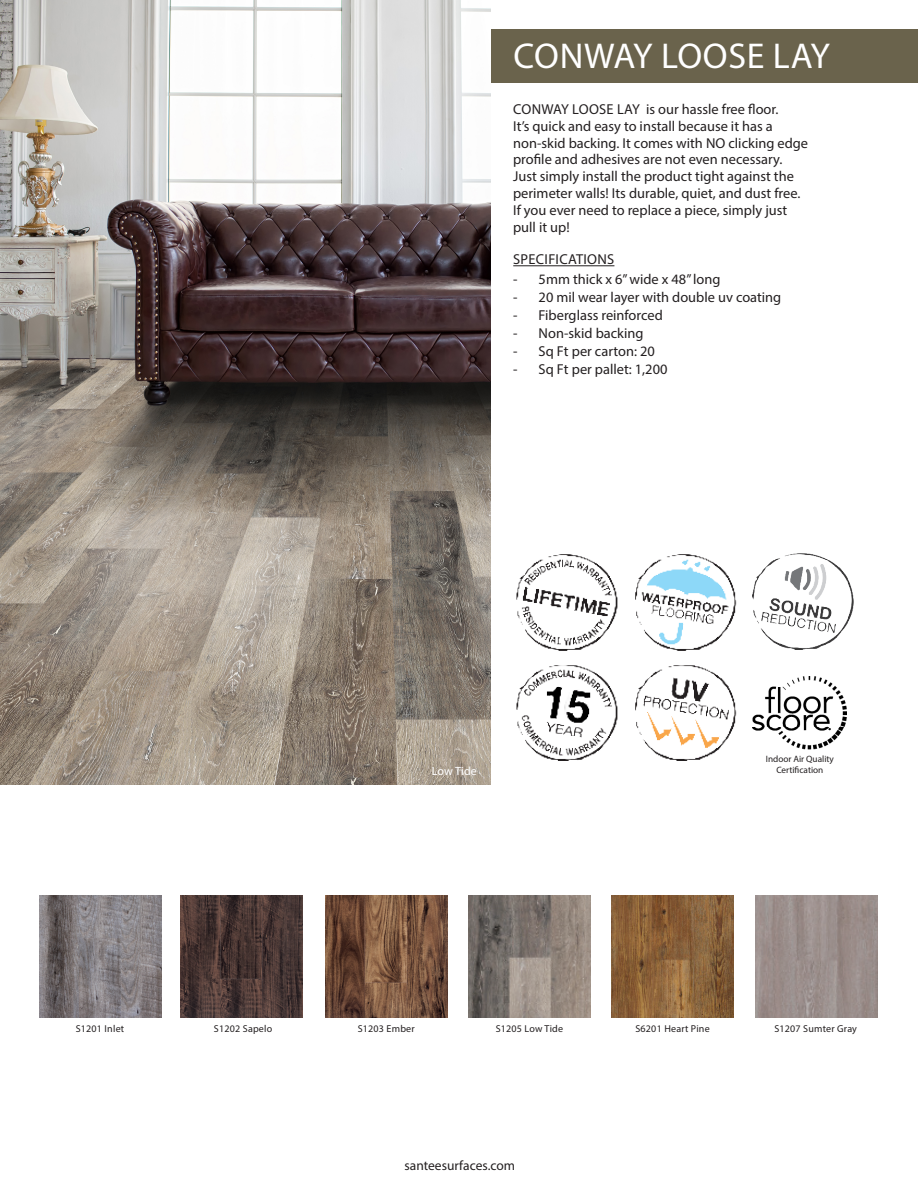
<style>
.page{position:relative;width:918px;height:1188px;background:#fff}
.page>*{position:absolute;margin:0;border:0;box-sizing:border-box;transform-origin:0 0}
.t1{font:36px "Myriad Pro";letter-spacing:.02em;color:#fff}
.t2{font:14.4px/16.8px "Myriad Pro";color:#231f20}
.t3{font:14.4px "Myriad Pro";letter-spacing:.02em;color:#231f20}
.t4{font:13.5px "Myriad Pro";color:#231f20}
.t5{font:12px "Myriad Pro";letter-spacing:.005em;color:#fff}
.t6{font:10.05px "Myriad Pro";letter-spacing:.02em;color:#231f20}
.t7{font:9.15px/11.1px "Myriad Pro";color:#231f20;text-align:center}
</style>
<div class="page">
<div style="left:458px;top:29px;width:460px;height:54px;background:#6a634c"></div>
<img style="left:0;top:0;width:490px;height:785px">
<hr style="left:513px;top:265px;width:101px;height:1px;background:#231f20">
<img style="left:516px;top:554px;width:221px;height:207px">
<img style="left:752px;top:677px;width:95px;height:73px">
<img style="left:752px;top:554px;width:102px;height:96px">
<img style="left:612px;top:895px;width:122px;height:122px">
<img style="left:39px;top:895px;width:122px;height:122px">
<img style="left:180px;top:895px;width:122px;height:122px">
<img style="left:325px;top:895px;width:122px;height:122px">
<img style="left:468px;top:895px;width:122px;height:122px">
<img style="left:755px;top:895px;width:123px;height:122px">
<p class="t1" style="left:513px;top:34px;width:318px">CONWAY LOOSE LAY</p>
<p class="t2" style="left:513px;top:101px;width:267px">CONWAY LOOSE LAY is our hassle free floor.</p>
<p class="t2" style="left:513px;top:117px;width:261px">It’s quick and easy to install because it has a</p>
<p class="t2" style="left:513px;top:134px;width:297px">non-skid backing. It comes with NO clicking edge profile and adhesives are not even necessary.<br>Just simply install the product tight against the perimeter walls! Its durable, quiet, and dust free.</p>
<p class="t2" style="left:513px;top:201px;width:276px">If you ever need to replace a piece, simply just</p>
<p class="t2" style="left:513px;top:218px;width:58px">pull it up!</p>
<p class="t3" style="left:513px;top:251px;width:103px">SPECIFICATIONS</p>
<p class="t2" style="left:513px;top:270px;width:209px">- 5mm thick x 6” wide x 48” long</p>
<p class="t2" style="left:513px;top:288px;width:270px">- 20 mil wear layer with double uv coating</p>
<p class="t2" style="left:513px;top:306px;width:151px">- Fiberglass reinforced</p>
<p class="t2" style="left:513px;top:324px;width:132px">- Non-skid backing</p>
<p class="t2" style="left:513px;top:342px;width:143px">- Sq Ft per carton: 20</p>
<p class="t2" style="left:513px;top:360px;width:156px">- Sq Ft per pallet: 1,200</p>
<p class="t5" style="left:432px;top:764px;width:47px">Low Tide</p>
<p class="t7" style="left:766px;top:754px;width:70px">Indoor Air Quality<br>Certification</p>
<p class="t6" style="left:76px;top:1022px;width:50px">S1201 Inlet</p>
<p class="t6" style="left:214px;top:1022px;width:60px">S1202 Sapelo</p>
<p class="t6" style="left:358px;top:1022px;width:59px">S1203 Ember</p>
<p class="t6" style="left:496px;top:1022px;width:69px">S1205 Low Tide</p>
<p class="t6" style="left:635px;top:1022px;width:76px">S6201 Heart Pine</p>
<p class="t6" style="left:774px;top:1022px;width:84px">S1207 Sumter Gray</p>
<p class="t4" style="left:405px;top:1157px;width:112px">santeesurfaces.com</p>
</div>
